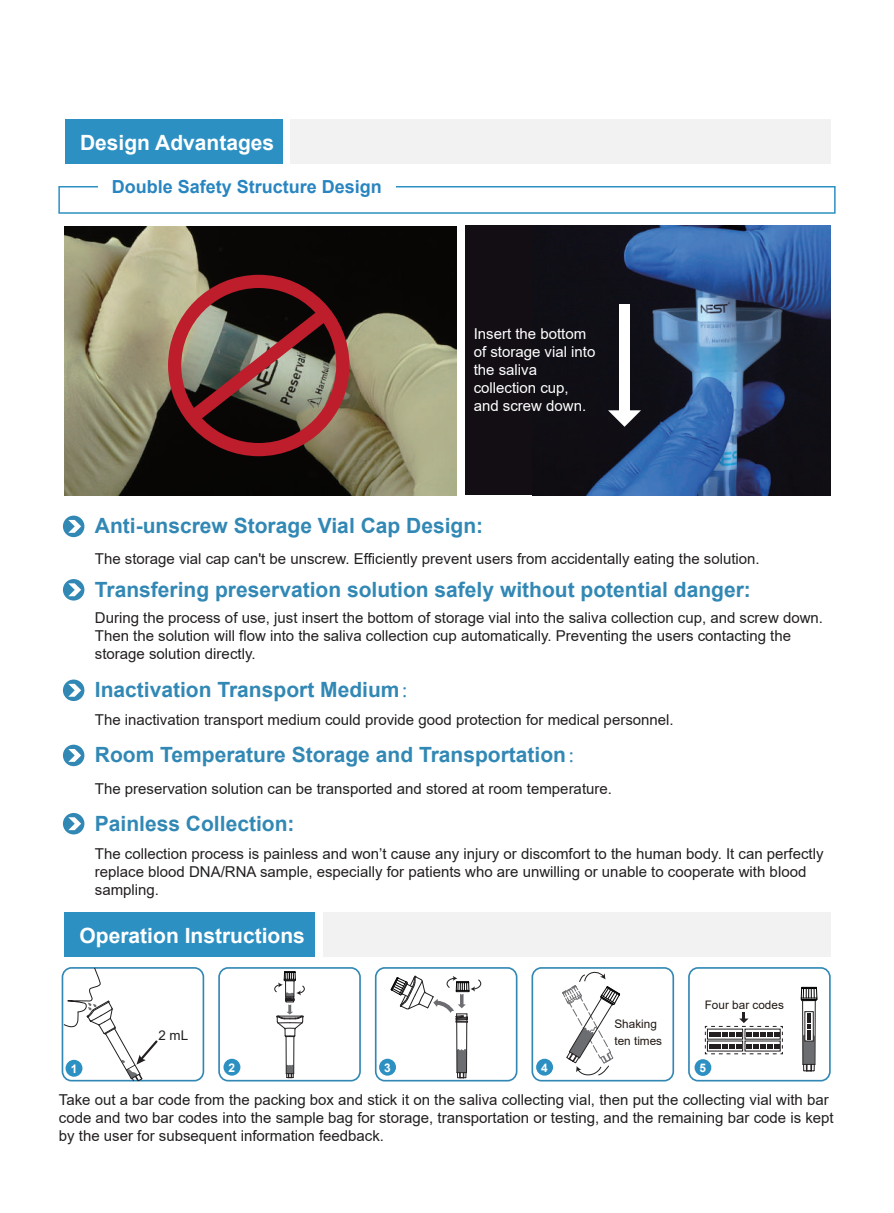
<style>
.page{position:relative;width:894px;height:1213px;background:#fff}
.page>*{position:absolute;margin:0;border:0;box-sizing:border-box;transform-origin:0 0}
.t1{font:700 21px "Arial";color:#3288b5}
.t2{font:700 21px "Arial";color:#fff}
.t3{font:700 18px "Arial";color:#2885c0}
.t4{font:15px/18px "Arial";color:#231f20}
.t5{font:15px/18px "Arial";color:#fff}
.t6{font:13.35px "Arial";color:#231f20}
.t7{font:700 12px "Arial";color:#fff}
.t8{font:700 11.85px "Arial";color:#fff}
.t9{font:11.7px/17.7px "Arial";color:#211814}
.s1{font-family:"Adobe Song Std";font-weight:300}
</style>
<div class="page">
<div style="left:64px;top:912px;width:251px;height:44px;background:#2d90c2"></div>
<div style="left:323px;top:912px;width:507px;height:44px;background:#f2f2f3"></div>
<div style="left:65px;top:119px;width:217px;height:45px;background:#2d90c2"></div>
<div style="left:290px;top:119px;width:540px;height:45px;background:#f2f2f3"></div>
<svg style="left:63px;top:515px;width:21px;height:22px"></svg>
<svg style="left:63px;top:579px;width:21px;height:21px"></svg>
<svg style="left:63px;top:679px;width:21px;height:22px"></svg>
<svg style="left:63px;top:744px;width:21px;height:22px"></svg>
<svg style="left:63px;top:813px;width:21px;height:21px"></svg>
<div style="left:531px;top:967px;width:143px;height:114px;border:2px solid #3288b5;border-radius:9px"></div>
<div style="left:536px;top:1058px;width:17px;height:17px;background:#2d90c2;border-radius:50%"></div>
<svg style="left:562px;top:971px;width:58px;height:105px"></svg>
<div style="left:694px;top:1059px;width:17px;height:16px;background:#2d90c2;border-radius:50%"></div>
<svg style="left:704px;top:1012px;width:79px;height:42px"></svg>
<hr style="left:814px;top:1001px;width:1px;height:63px;background:#231f20">
<hr style="left:802px;top:1001px;width:1px;height:63px;background:#231f20">
<svg style="left:801px;top:987px;width:16px;height:14px"></svg>
<svg style="left:804px;top:1011px;width:9px;height:2px"></svg>
<svg style="left:803px;top:1013px;width:12px;height:58px"></svg>
<div style="left:688px;top:967px;width:142px;height:114px;border:2px solid #3288b5;border-radius:9px"></div>
<div style="left:62px;top:967px;width:142px;height:114px;border:2px solid #3288b5;border-radius:9px"></div>
<svg style="left:63px;top:967px;width:96px;height:114px"></svg>
<div style="left:375px;top:967px;width:142px;height:114px;border:2px solid #3288b5;border-radius:9px"></div>
<hr style="left:466px;top:1022px;width:1px;height:50px;background:#231f20">
<hr style="left:456px;top:1022px;width:1px;height:50px;background:#231f20">
<svg style="left:457px;top:1048px;width:9px;height:30px"></svg>
<div style="left:379px;top:1058px;width:17px;height:17px;background:#2d90c2;border-radius:50%"></div>
<svg style="left:390px;top:975px;width:91px;height:47px"></svg>
<div style="left:218px;top:967px;width:143px;height:114px;border:2px solid #3288b5;border-radius:9px"></div>
<div style="left:223px;top:1058px;width:17px;height:17px;background:#2d90c2;border-radius:50%"></div>
<hr style="left:293px;top:1036px;width:1px;height:37px;background:#231f20">
<hr style="left:286px;top:1036px;width:1px;height:37px;background:#231f20">
<svg style="left:286px;top:1064px;width:8px;height:14px"></svg>
<svg style="left:274px;top:971px;width:31px;height:66px"></svg>
<div style="left:465px;top:226px;width:72px;height:269px;background:#120e14"></div>
<img style="left:537px;top:226px;width:293px;height:269px">
<div style="left:619px;top:304px;width:11px;height:109px;background:#fff"></div>
<svg style="left:608px;top:410px;width:33px;height:17px"></svg>
<img style="left:64px;top:226px;width:392px;height:269px">
<div style="left:168px;top:275px;width:181px;height:181px;border:13px solid #be1d2c;border-radius:50%"></div>
<svg style="left:174px;top:295px;width:169px;height:141px;background:#6c4642"></svg>
<div style="left:58px;top:186px;width:777px;height:28px;border:2px solid #2d90c2"></div>
<div style="left:98px;top:173px;width:298px;height:34px;background:#fff"></div>
<h1 class="t2" style="left:80px;top:128px;width:196px">Design Advantages</h1>
<p class="t3" style="left:112px;top:174px;width:272px">Double Safety Structure Design</p>
<p class="t5" style="left:473px;top:324px;width:123px">Insert the bottom of storage vial into the saliva collection cup, and screw down.</p>
<h1 class="t1" style="left:95px;top:511px;width:390px">Anti-unscrew Storage Vial Cap Design:</h1>
<p class="t4" style="left:95px;top:550px;width:666px">The storage vial cap can't be unscrew. Efficiently prevent users from accidentally eating the solution.</p>
<h1 class="t1" style="left:95px;top:574px;width:657px">Transfering preservation solution safely without potential danger:</h1>
<p class="t4" style="left:95px;top:609px;width:729px">During the process of use, just insert the bottom of storage vial into the saliva collection cup, and screw down.<br>Then the solution will flow into the saliva collection cup automatically. Preventing the users contacting the storage solution directly.</p>
<h1 class="t1" style="left:95px;top:675px;width:327px">Inactivation Transport Medium<span class="s1">：</span></h1>
<p class="t4" style="left:95px;top:711px;width:580px">The inactivation transport medium could provide good protection for medical personnel.</p>
<h1 class="t1" style="left:95px;top:740px;width:494px">Room Temperature Storage and Transportation<span class="s1">：</span></h1>
<p class="t4" style="left:95px;top:779px;width:518px">The preservation solution can be transported and stored at room temperature.</p>
<h1 class="t1" style="left:95px;top:808px;width:201px">Painless Collection:</h1>
<p class="t4" style="left:95px;top:844px;width:730px">The collection process is painless and won’t cause any injury or discomfort to the human body. It can perfectly replace blood DNA/RNA sample, especially for patients who are unwilling or unable to cooperate with blood sampling.</p>
<h1 class="t2" style="left:80px;top:920px;width:227px">Operation Instructions</h1>
<p class="t6" style="left:158px;top:1025px;width:31px">2 mL</p>
<p class="t9" style="left:614px;top:1014px;width:49px">Shaking ten times</p>
<p class="t9" style="left:704px;top:996px;width:81px">Four bar codes</p>
<p class="t7" style="left:71px;top:1060px;width:8px">1</p>
<p class="t7" style="left:229px;top:1059px;width:8px">2</p>
<p class="t7" style="left:384px;top:1059px;width:8px">3</p>
<p class="t4" style="left:59px;top:1090px;width:776px">Take out a bar code from the packing box and stick it on the saliva collecting vial, then put the collecting vial with bar code and two bar codes into the sample bag for storage, transportation or testing, and the remaining bar code is kept by the user for subsequent information feedback.</p>
<p class="t7" style="left:541px;top:1059px;width:8px">4</p>
<p class="t8" style="left:699px;top:1059px;width:8px">5</p>
</div>
